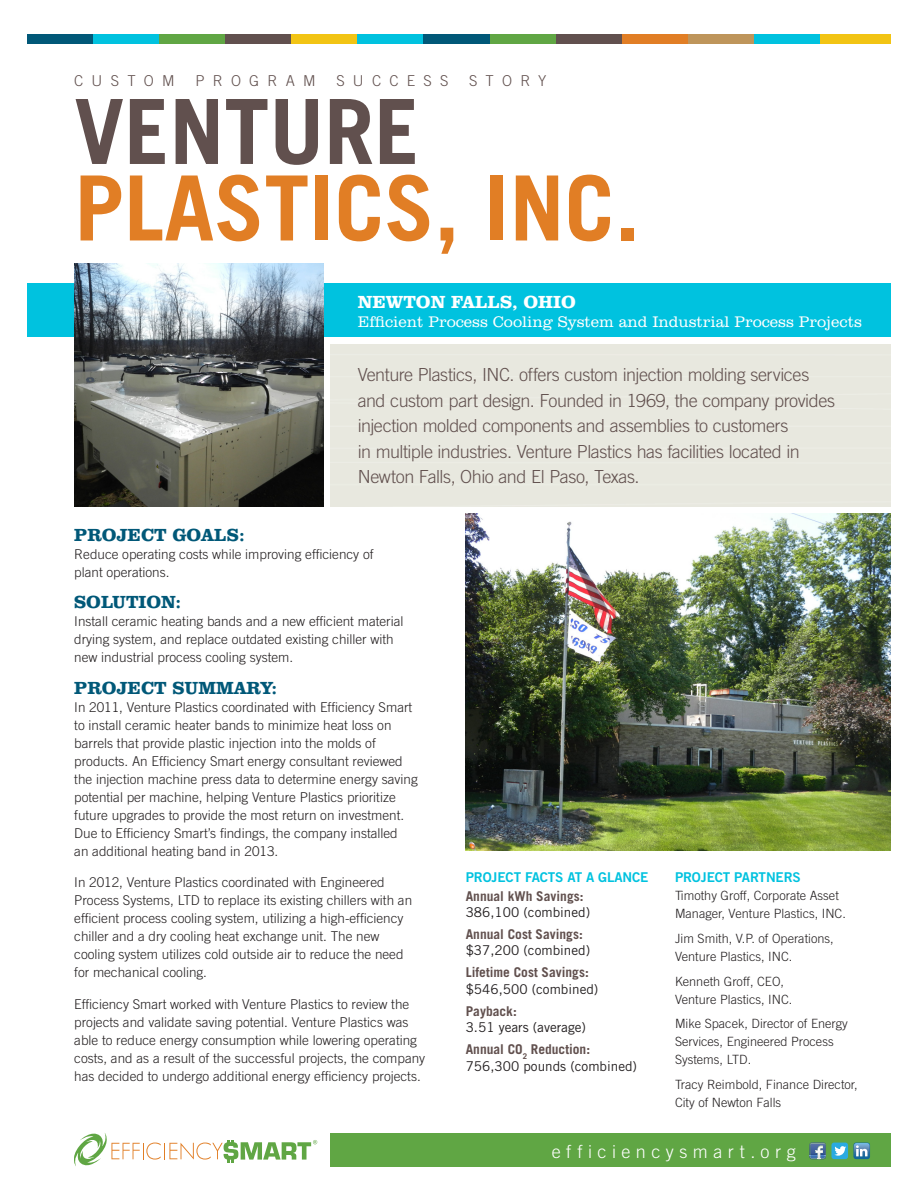
<style>
.page{position:relative;width:918px;height:1188px;background:#fff}
.page>*{position:absolute;margin:0;border:0;box-sizing:border-box;transform-origin:0 0}
.t1{font:700 90px "Trade Gothic";color:#e17e25}
.t2{font:700 90px "Trade Gothic";color:#61504e}
.t3{font:300 18px/25.5px "Trade Gothic";letter-spacing:-.025em;color:#61504e}
.Paragraph_Style_1{font:700 18px "Clarendon BT";color:#015878}
.Header_Caps{font:300 18px "Trade Gothic";letter-spacing:.305em;color:#fff}
.t4{font:700 18px "Clarendon BT";color:#fff}
.t5{font:300 15.75px "Clarendon BT";color:#fff}
.t6{font:300 15px "Trade Gothic";letter-spacing:.55em;color:#61504e}
.Paragraph_Style_1-2{font:300 13.5px/18px "Trade Gothic";color:#231f20}
.Paragraph_Style_1-3{font:700 13.5px/16.5px "Trade Gothic";color:#61504e}
.t7{font:13.5px/16.5px "Trade Gothic";color:#231f20}
.Paragraph_Style_1-4{font:13.5px "Trade Gothic Bold Two";letter-spacing:-.01em;color:#00c2df}
.Paragraph_Style_2{font:13.5px "Trade Gothic Bold Two";letter-spacing:-.01em;color:#00c2df}
.Paragraph_Style_2-2{font:300 12.75px/18px "Trade Gothic";color:#231f20}
.s1{font-weight:400;color:#231f20}
.s2{font-weight:700;color:#61504e}
</style>
<div class="page">
<div style="left:331px;top:1133px;width:560px;height:33px;background:#60a644"></div>
<div style="left:27px;top:284px;width:864px;height:54px;background:#00c2df"></div>
<div style="left:27px;top:34px;width:66px;height:9px;background:#015878"></div>
<div style="left:93px;top:34px;width:66px;height:9px;background:#00c2df"></div>
<div style="left:159px;top:34px;width:66px;height:9px;background:#60a644"></div>
<div style="left:225px;top:34px;width:67px;height:9px;background:#61504e"></div>
<div style="left:292px;top:34px;width:66px;height:9px;background:#f2c414"></div>
<div style="left:358px;top:34px;width:66px;height:9px;background:#00c2df"></div>
<div style="left:424px;top:34px;width:66px;height:9px;background:#015878"></div>
<div style="left:490px;top:34px;width:66px;height:9px;background:#60a644"></div>
<div style="left:556px;top:34px;width:66px;height:9px;background:#61504e"></div>
<div style="left:622px;top:34px;width:66px;height:9px;background:#e17e25"></div>
<div style="left:688px;top:34px;width:67px;height:9px;background:#be955b"></div>
<div style="left:755px;top:34px;width:66px;height:9px;background:#00c2df"></div>
<div style="left:821px;top:34px;width:70px;height:9px;background:#f2c414"></div>
<img style="left:74px;top:263px;width:250px;height:243px">
<img style="left:466px;top:513px;width:425px;height:337px">
<svg style="left:74px;top:1133px;width:243px;height:33px"></svg>
<svg style="left:809px;top:1143px;width:17px;height:17px"></svg>
<img style="left:810px;top:1143px;width:15px;height:3px">
<div style="left:831px;top:1143px;width:17px;height:16px;background:#2aaae1;border-radius:3px"></div>
<svg style="left:853px;top:1143px;width:17px;height:16px"></svg>
<svg style="left:834px;top:1146px;width:12px;height:10px"></svg>
<svg style="left:854px;top:1143px;width:16px;height:16px"></svg>
<p class="t6" style="left:74px;top:72px;width:102px">CUSTOM</p>
<p class="t6" style="left:195px;top:72px;width:122px">PROGRAM</p>
<p class="t6" style="left:336px;top:72px;width:114px">SUCCESS</p>
<p class="t6" style="left:469px;top:72px;width:79px">STORY</p>
<p class="t2" style="left:74px;top:77px;width:347px">VENTURE</p>
<p class="t1" style="left:74px;top:153px;width:567px">PLASTICS, INC.</p>
<p class="t4" style="left:358px;top:291px;width:220px">NEWTON FALLS, OHIO</p>
<p class="t5" style="left:358px;top:312px;width:506px">Efficient Process Cooling System and Industrial Process Projects</p>
<p class="t3" style="left:358px;top:362px;width:479px">Venture Plastics, INC. offers custom injection molding services and custom part design. Founded in 1969, the company provides injection molded components and assemblies to customers<br>in multiple industries. Venture Plastics has facilities located in Newton Falls, Ohio and El Paso, Texas.</p>
<p class="Paragraph_Style_1" style="left:74px;top:524px;width:172px">PROJECT GOALS:</p>
<p class="Paragraph_Style_1-2" style="left:74px;top:545px;width:301px">Reduce operating costs while improving efficiency of plant operations.</p>
<p class="Paragraph_Style_1" style="left:74px;top:591px;width:109px">SOLUTION:</p>
<p class="Paragraph_Style_1-2" style="left:74px;top:612px;width:331px">Install ceramic heating bands and a new efficient material drying system, and replace outdated existing chiller with new industrial process cooling system.</p>
<p class="Paragraph_Style_1" style="left:74px;top:677px;width:204px">PROJECT SUMMARY:</p>
<p class="Paragraph_Style_1-2" style="left:74px;top:698px;width:345px">In 2011, Venture Plastics coordinated with Efficiency Smart to install ceramic heater bands to minimize heat loss on barrels that provide plastic injection into the molds of products. An Efficiency Smart energy consultant reviewed the injection machine press data to determine energy saving potential per machine, helping Venture Plastics prioritize future upgrades to provide the most return on investment.<br>Due to Efficiency Smart’s findings, the company installed<br>an additional heating band in 2013.</p>
<p class="Paragraph_Style_1-2" style="left:74px;top:873px;width:339px">In 2012, Venture Plastics coordinated with Engineered Process Systems, LTD to replace its existing chillers with an efficient process cooling system, utilizing a high-efficiency chiller and a dry cooling heat exchange unit. The new cooling system utilizes cold outside air to reduce the need for mechanical cooling.</p>
<p class="Paragraph_Style_1-2" style="left:74px;top:995px;width:353px">Efficiency Smart worked with Venture Plastics to review the projects and validate saving potential. Venture Plastics was able to reduce energy consumption while lowering operating costs, and as a result of the successful projects, the company has decided to undergo additional energy efficiency projects.</p>
<p class="Paragraph_Style_1-4" style="left:466px;top:868px;width:184px">PROJECT FACTS AT A GLANCE</p>
<p class="Paragraph_Style_1-3" style="left:466px;top:887px;width:126px">Annual kWh Savings:<br><span class="s1">386,100 (combined)</span></p>
<p class="Paragraph_Style_1-3" style="left:466px;top:926px;width:126px">Annual Cost Savings: <span class="s1">$37,200 (combined)</span></p>
<p class="Paragraph_Style_1-3" style="left:466px;top:964px;width:134px">Lifetime Cost Savings: <span class="s1">$546,500 (combined)</span></p>
<p class="t7" style="left:466px;top:1003px;width:122px"><span class="s2">Payback:<br></span>3.51 years (average)</p>
<p class="t7" style="left:466px;top:1041px;width:173px"><span class="s2">Annual CO</span><sub>2</sub> <span class="s2">Reduction:<br></span>756,300 pounds (combined)</p>
<p class="Paragraph_Style_2" style="left:675px;top:868px;width:127px">PROJECT PARTNERS</p>
<p class="Paragraph_Style_2-2" style="left:675px;top:886px;width:172px">Timothy Groff, Corporate Asset<br>Manager, Venture Plastics, INC.</p>
<p class="Paragraph_Style_2-2" style="left:675px;top:929px;width:160px">Jim Smith, V.P. of Operations,<br>Venture Plastics, INC.</p>
<p class="Paragraph_Style_2-2" style="left:675px;top:972px;width:119px">Kenneth Groff, CEO,<br>Venture Plastics, INC.</p>
<p class="Paragraph_Style_2-2" style="left:675px;top:1015px;width:174px">Mike Spacek, Director of Energy<br>Services, Engineered Process<br>Systems, LTD.</p>
<p class="Paragraph_Style_2-2" style="left:675px;top:1075px;width:184px">Tracy Reimbold, Finance Director,<br>City of Newton Falls</p>
<p class="Header_Caps" style="left:552px;top:1141px;width:245px">efficiencysmart.org</p>
</div>
